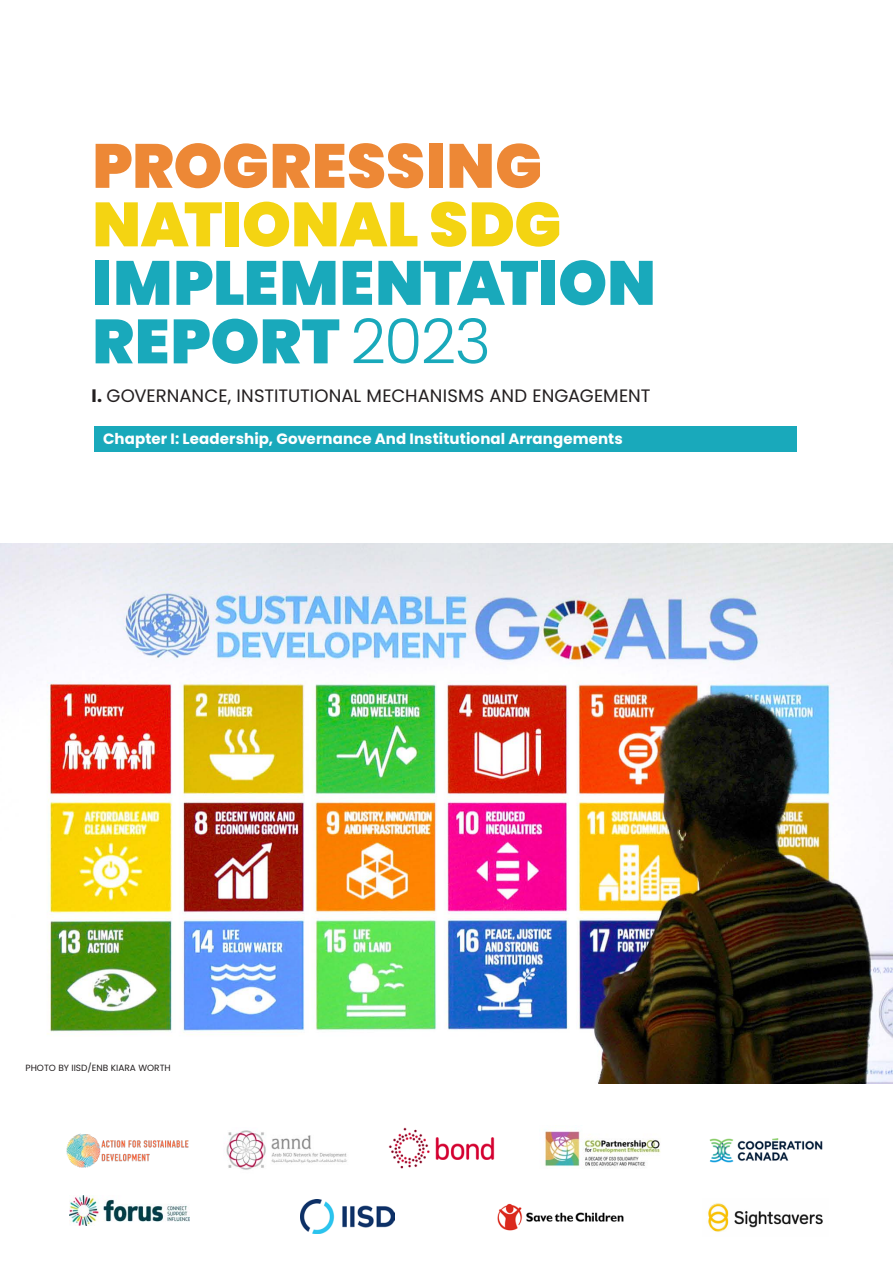
<style>
.page{position:relative;width:893px;height:1263px;background:#fff}
.page>*{position:absolute;margin:0;border:0;box-sizing:border-box;transform-origin:0 0}
.t1{font:900 62.1px/58.5px "Poppins Latin";letter-spacing:.005em;color:#19a9bb}
.t2{font:18px "Poppins Latin";color:#231f20}
.t3{font:700 15px "Poppins Latin";letter-spacing:.01em;color:#fff}
.body_copy{font:9px "Poppins Latin";color:#231f20}
.s1{color:#ed8836}
.s2{color:#f4d412}
.s3{font-weight:300}
.s4{font-weight:700}
</style>
<div class="page">
<img style="left:66px;top:1133px;width:123px;height:35px">
<img style="left:226px;top:1130px;width:121px;height:40px">
<img style="left:301px;top:1200px;width:94px;height:33px">
<img style="left:388px;top:1127px;width:107px;height:42px">
<img style="left:545px;top:1131px;width:116px;height:36px">
<img style="left:497px;top:1203px;width:127px;height:28px">
<img style="left:709px;top:1138px;width:114px;height:25px">
<img style="left:708px;top:1203px;width:115px;height:29px">
<img style="left:69px;top:1195px;width:121px;height:30px">
<img style="left:0;top:543px;width:893px;height:540px">
<div style="left:94px;top:426px;width:702px;height:26px;background:#19a9bb"></div>
<p class="t1" style="left:92px;top:137px;width:565px"><span class="s1">PROGRESSING<br></span><span class="s2">NATIONAL SDG<br></span>IMPLEMENTATION<br>REPORT <span class="s3">2023</span></p>
<p class="t2" style="left:91px;top:385px;width:561px"><span class="s4">I.</span> GOVERNANCE, INSTITUTIONAL MECHANISMS AND ENGAGEMENT</p>
<p class="t3" style="left:103px;top:429px;width:521px">Chapter I: Leadership, Governance And Institutional Arrangements</p>
<p class="body_copy" style="left:26px;top:1062px;width:147px">PHOTO BY IISD/ENB KIARA WORTH</p>
</div>
